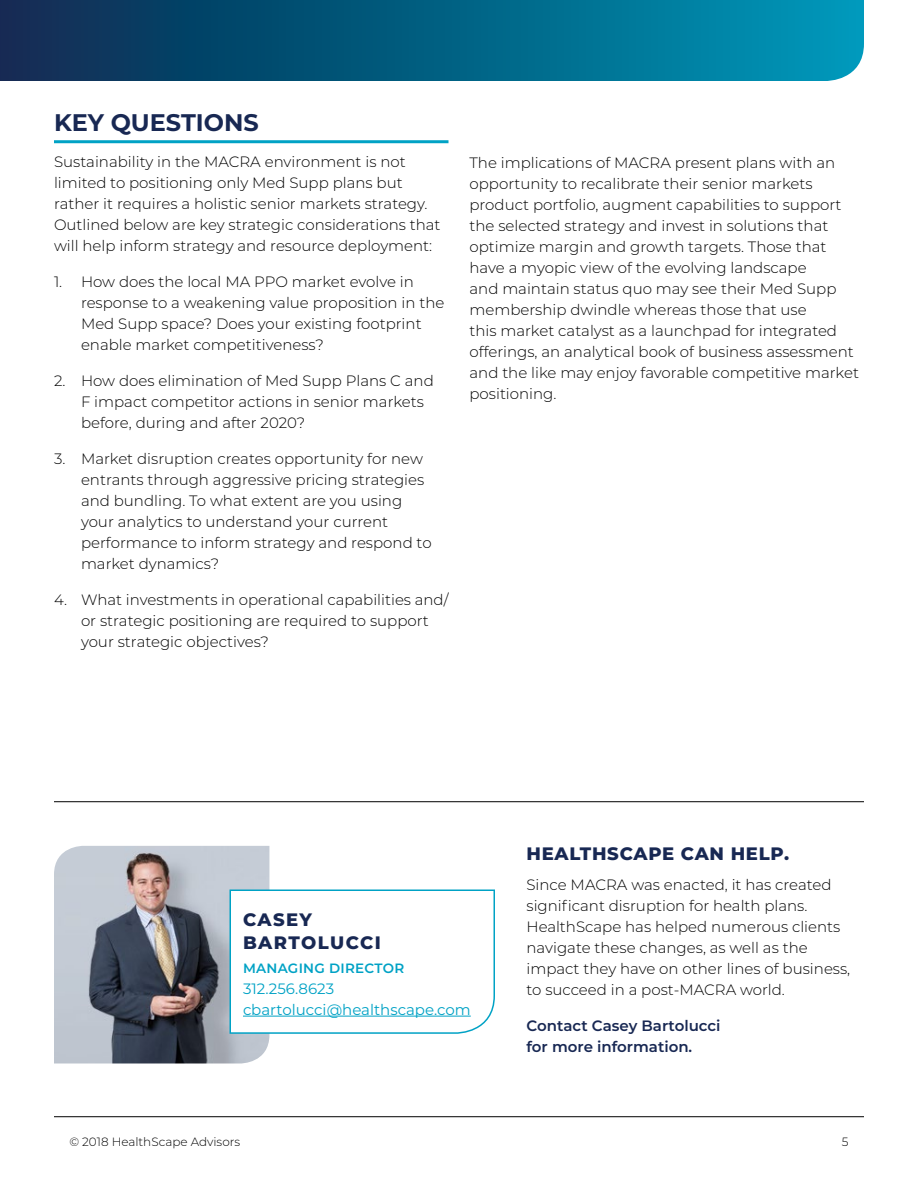
<style>
.page{position:relative;width:918px;height:1188px;background:#fff}
.page>*{position:absolute;margin:0;border:0;box-sizing:border-box;transform-origin:0 0}
.t1{font:700 24px "Montserrat";color:#182853}
.t2{font:800 18px "Montserrat";letter-spacing:.04em;color:#182853}
.t3{font:800 18px/22.5px "Montserrat";letter-spacing:.08em;color:#182853}
.t4{font:300 15px/21px "Montserrat";color:#000}
.t5{font:600 15px/21px "Montserrat";color:#182853}
.t6{font:15px/21px "Montserrat";color:#00a2c5}
.t7{font:600 13.5px "Montserrat";letter-spacing:.02em;color:#00a2c5}
.t8{font:300 12px "Montserrat";color:#000}
</style>
<div class="page">
<svg style="left:0;top:0;width:864px;height:81px;background:#046083"></svg>
<hr style="left:54px;top:1116px;width:810px;height:1px;background:#000">
<hr style="left:54px;top:140px;width:394px;height:3px;background:#00a2c5">
<img style="left:54px;top:846px;width:215px;height:218px">
<svg style="left:229px;top:889px;width:266px;height:146px"></svg>
<hr style="left:54px;top:801px;width:810px;height:1px;background:#000">
<h1 class="t1" style="left:54px;top:105px;width:206px">KEY QUESTIONS</h1>
<p class="t4" style="left:54px;top:151px;width:388px">Sustainability in the MACRA environment is not limited to positioning only Med Supp plans but rather it requires a holistic senior markets strategy.<br>Outlined below are key strategic considerations that will help inform strategy and resource deployment:</p>
<p class="t4" style="left:81px;top:271px;width:365px;text-indent:-27px">1. How does the local MA PPO market evolve in response to a weakening value proposition in the Med Supp space? Does your existing footprint enable market competitiveness?</p>
<p class="t4" style="left:81px;top:370px;width:354px;text-indent:-27px">2. How does elimination of Med Supp Plans C and<br>F impact competitor actions in senior markets before, during and after 2020?</p>
<p class="t4" style="left:81px;top:448px;width:352px;text-indent:-27px">3. Market disruption creates opportunity for new entrants through aggressive pricing strategies and bundling. To what extent are you using your analytics to understand your current performance to inform strategy and respond to market dynamics?</p>
<p class="t4" style="left:81px;top:589px;width:369px;text-indent:-27px">4. What investments in operational capabilities and/ or strategic positioning are required to support your strategic objectives?</p>
<p class="t4" style="left:470px;top:151px;width:391px">The implications of MACRA present plans with an opportunity to recalibrate their senior markets product portfolio, augment capabilities to support the selected strategy and invest in solutions that optimize margin and growth targets. Those that have a myopic view of the evolving landscape<br>and maintain status quo may see their Med Supp membership dwindle whereas those that use<br>this market catalyst as a launchpad for integrated offerings, an analytical book of business assessment and the like may enjoy favorable competitive market positioning.</p>
<p class="t3" style="left:243px;top:907px;width:139px">CASEY<br>BARTOLUCCI</p>
<p class="t7" style="left:243px;top:958px;width:163px">MANAGING DIRECTOR</p>
<p class="t6" style="left:243px;top:977px;width:229px">312.256.8623 cbartolucci@healthscape.com</p>
<p class="t2" style="left:526px;top:841px;width:264px">HEALTHSCAPE CAN HELP.</p>
<p class="t4" style="left:526px;top:874px;width:325px">Since MACRA was enacted, it has created significant disruption for health plans.<br>HealthScape has helped numerous clients navigate these changes, as well as the impact they have on other lines of business, to succeed in a post-MACRA world.</p>
<p class="t5" style="left:526px;top:1015px;width:196px">Contact Casey Bartolucci for more information.</p>
<p class="t8" style="left:69px;top:1133px;width:172px">© 2018 HealthScape Advisors</p>
<p class="t8" style="left:842px;top:1134px;width:8px">5</p>
</div>
